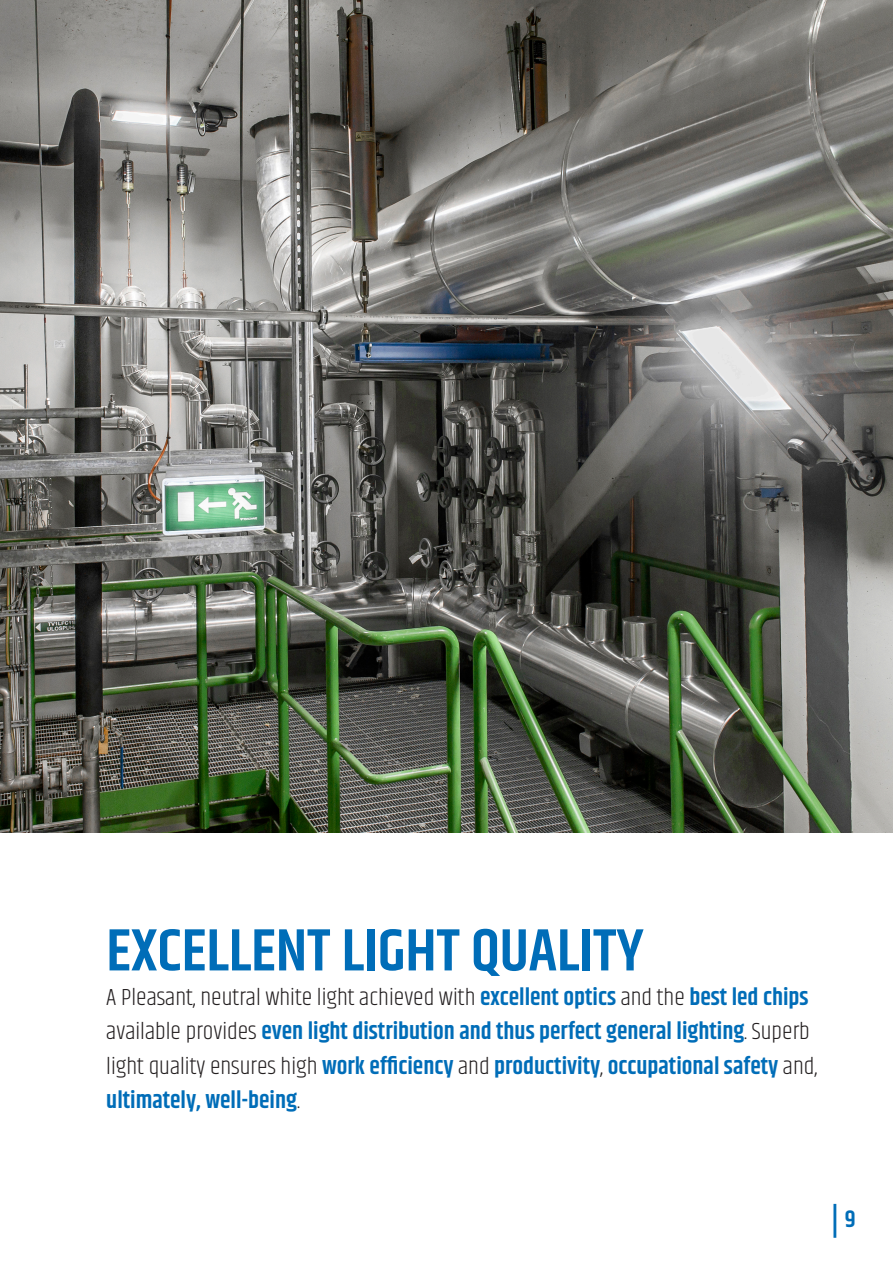
<style>
.page{position:relative;width:893px;height:1263px;background:#fff}
.page>*{position:absolute;margin:0;border:0;box-sizing:border-box;transform-origin:0 0}
.t1{font:600 60px "Khand";color:#006db8}
.t2{font:600 33px "Khand";color:#006db8}
.t3{font:600 24px/34.5px "Khand";color:#006db8}
.s1{font-weight:300;color:#231f20}
.s2{font-size:24px}
</style>
<div class="page">
<img style="left:0;top:0;width:893px;height:833px">
<p class="t1" style="left:106px;top:910px;width:539px">EXCELLENT LIGHT QUALITY</p>
<p class="t3" style="left:106px;top:981px;width:713px"><span class="s1">A Pleasant, neutral white light achieved with</span> excellent optics <span class="s1">and the</span> best led chips <span class="s1">available provides</span> even light distribution and thus perfect general lighting<span class="s1">. Superb light quality ensures high</span> work efficiency <span class="s1">and</span> productivity<span class="s1">,</span> occupational safety <span class="s1">and, </span>ultimately, well-being<span class="s1">.</span></p>
<h2 class="t2" style="left:832px;top:1199px;width:26px">| <span class="s2">9</span></h2>
</div>
